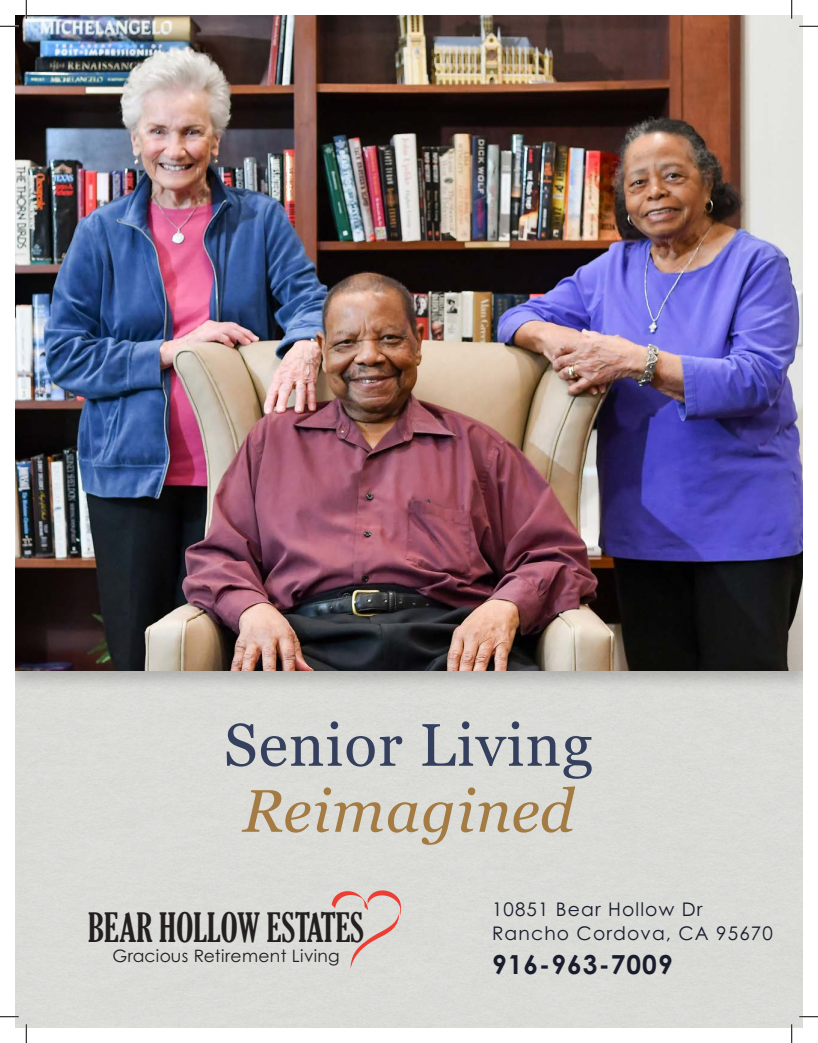
<style>
.page{position:relative;width:818px;height:1043px;background:#fff}
.page>*{position:absolute;margin:0;border:0;box-sizing:border-box;transform-origin:0 0}
.t1{font:60px/66px "Georgia";letter-spacing:.02em;color:#34405e;text-align:center}
.t2{font:extra-condensed 38.75px "Gloucester";color:#231f20}
.t3{font:700 26.25px "Century Gothic Pro";letter-spacing:.04em;color:#191c2d}
.t4{font:18.75px/24px "Century Gothic Pro";letter-spacing:.06em;color:#191c2d}
.t5{font:17.12px "Century Gothic Pro";letter-spacing:.02em;color:#231f20}
.s1{font-style:italic;color:#a47b43}
</style>
<div class="page">
<svg style="left:332px;top:888px;width:69px;height:81px;background:#dccbc7"></svg>
<div style="left:15px;top:15px;width:787px;height:676px;background:#231f20;opacity:.24"></div>
<svg style="left:0;top:25px;width:19px;height:2px"></svg>
<svg style="left:799px;top:25px;width:19px;height:2px"></svg>
<svg style="left:0;top:1015px;width:19px;height:2px"></svg>
<svg style="left:799px;top:1015px;width:19px;height:2px"></svg>
<svg style="left:25px;top:0;width:2px;height:19px"></svg>
<svg style="left:25px;top:1024px;width:2px;height:18px"></svg>
<svg style="left:790px;top:0;width:2px;height:19px"></svg>
<svg style="left:790px;top:1024px;width:2px;height:18px"></svg>
<p class="t1" style="left:224px;top:709px;width:370px">Senior Living<br><span class="s1">Reimagined</span></p>
<p class="t2" style="left:88px;top:905px;width:277px">BEAR HOLLOW ESTATES</p>
<p class="t4" style="left:492px;top:897px;width:282px">10851 Bear Hollow Dr<br>Rancho Cordova, CA 95670</p>
<p class="t3" style="left:492px;top:948px;width:182px">916-963-7009</p>
<p class="t5" style="left:112px;top:945px;width:229px">Gracious Retirement Living</p>
</div>
